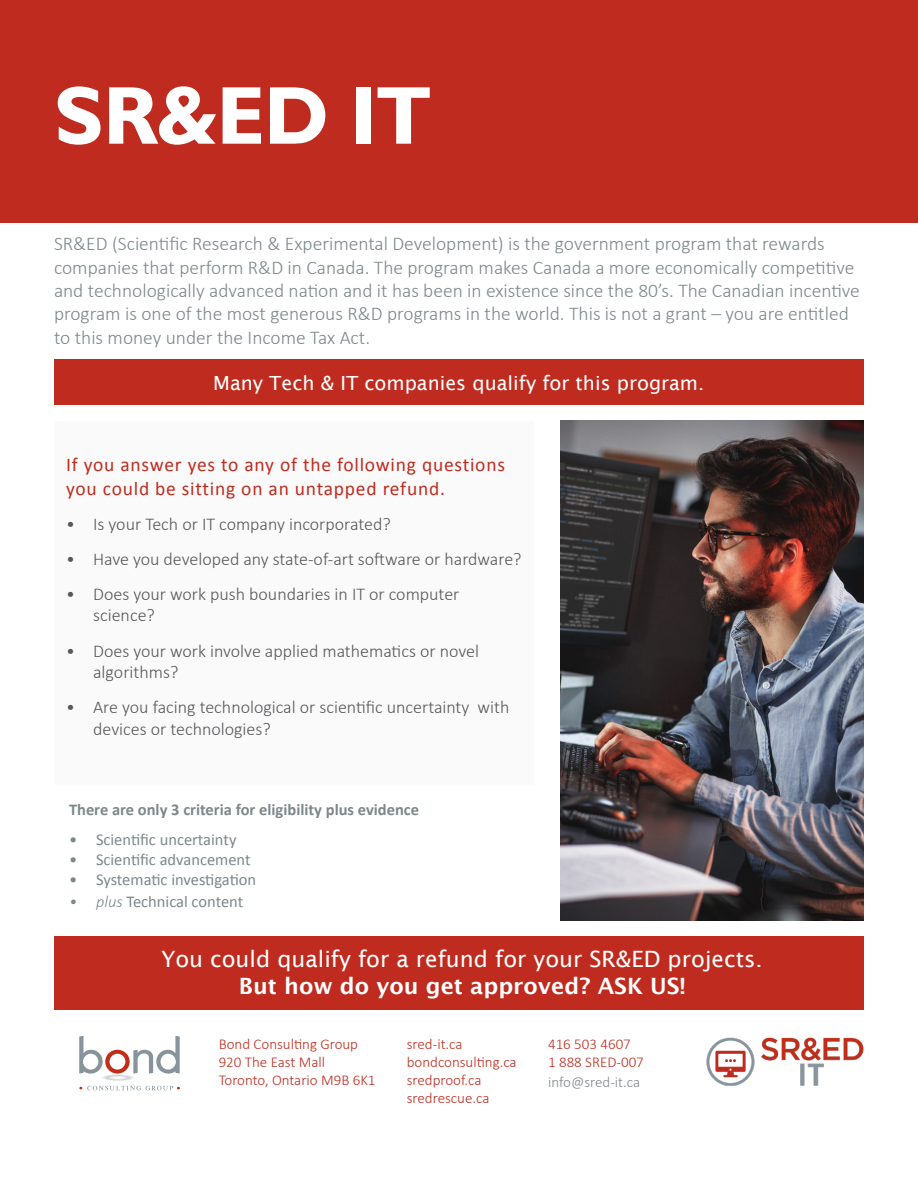
<style>
.page{position:relative;width:918px;height:1188px;background:#fff}
.page>*{position:absolute;margin:0;border:0;box-sizing:border-box;transform-origin:0 0}
.t1{font:700 82.5px "Humanist 521 BT";color:#fff}
.t2{font:22.5px "Lucida Sans";color:#fff}
.t3{font:600 22.5px "Lucida Sans";color:#fff}
.t4{font:300 19.5px/23.4px "Calibri";color:#7d888c}
.t5{font:19.5px/23.4px "Calibri";letter-spacing:.04em;color:#bf2c1f}
.t6{font:19.5px "Lucida Sans";color:#fff}
.t7{font:300 18px/21.6px "Calibri";color:#57585a}
.t8{font:16.5px "Calibri";color:#7d888c}
.t9{font:700 16.5px "Calibri";color:#7d888c}
.t10{font:300 15px "Calibri";color:#bf2c1f}
.t11{font:300 15px "Calibri";letter-spacing:-.005em;color:#7d888c}
.s1{font-weight:300;font-style:italic}
</style>
<div class="page">
<div style="left:0;top:0;width:918px;height:223px;background:#bf2c1f"></div>
<div style="left:54px;top:421px;width:479px;height:363px;background:#fafafb"></div>
<div style="left:54px;top:359px;width:810px;height:46px;background:#bf2c1f"></div>
<div style="left:54px;top:937px;width:810px;height:73px;background:#bf2c1f"></div>
<img style="left:561px;top:421px;width:303px;height:499px">
<svg style="left:102px;top:1075px;width:32px;height:6px"></svg>
<svg style="left:79px;top:1036px;width:101px;height:38px"></svg>
<svg style="left:79px;top:1086px;width:101px;height:4px"></svg>
<img style="left:706px;top:1037px;width:158px;height:49px">
<p class="t1" style="left:54px;top:64px;width:378px">SR&amp;ED IT</p>
<p class="t4" style="left:54px;top:232px;width:807px">SR&amp;ED (Scientific Research &amp; Experimental Development) is the government program that rewards companies that perform R&amp;D in Canada. The program makes Canada a more economically competitive and technologically advanced nation and it has been in existence since the 80’s. The Canadian incentive program is one of the most generous R&amp;D programs in the world. This is not a grant – you are entitled to this money under the Income Tax Act.</p>
<p class="t6" style="left:213px;top:372px;width:493px">Many Tech &amp; IT companies qualify for this program.</p>
<p class="t5" style="left:66px;top:453px;width:440px">If you answer yes to any of the following questions you could be sitting on an untapped refund.</p>
<p class="t7" style="left:66px;top:513px;width:326px">• Is your Tech or IT company incorporated?</p>
<p class="t7" style="left:66px;top:548px;width:457px">• Have you developed any state-of-art software or hardware?</p>
<p class="t7" style="left:93px;top:583px;width:368px;text-indent:-27px">• Does your work push boundaries in IT or computer science?</p>
<p class="t7" style="left:93px;top:640px;width:387px;text-indent:-27px">• Does your work involve applied mathematics or novel algorithms?</p>
<p class="t7" style="left:93px;top:696px;width:418px;text-indent:-27px">• Are you facing technological or scientific uncertainty with devices or technologies?</p>
<p class="t9" style="left:69px;top:799px;width:352px">There are only 3 criteria for eligibility plus evidence</p>
<p class="t8" style="left:69px;top:830px;width:169px">• Scientific uncertainty</p>
<p class="t8" style="left:69px;top:849px;width:183px">• Scientific advancement</p>
<p class="t8" style="left:69px;top:869px;width:189px">• Systematic investigation</p>
<p class="t8" style="left:69px;top:891px;width:176px"><span class="s1">• plus</span> Technical content</p>
<p class="t2" style="left:161px;top:947px;width:603px">You could qualify for a refund for your SR&amp;ED projects.</p>
<p class="t3" style="left:239px;top:974px;width:448px">But how do you get approved? ASK US!</p>
<p class="t10" style="left:219px;top:1035px;width:141px">Bond Consulting Group</p>
<p class="t10" style="left:219px;top:1053px;width:108px">920 The East Mall</p>
<p class="t10" style="left:219px;top:1071px;width:158px">Toronto, Ontario M9B 6K1</p>
<p class="t10" style="left:407px;top:1035px;width:57px">sred-it.ca</p>
<p class="t10" style="left:407px;top:1053px;width:111px">bondconsulting.ca</p>
<p class="t10" style="left:407px;top:1071px;width:76px">sredproof.ca</p>
<p class="t10" style="left:407px;top:1089px;width:84px">sredrescue.ca</p>
<p class="t10" style="left:548px;top:1035px;width:84px">416 503 4607</p>
<p class="t10" style="left:548px;top:1053px;width:97px">1 888 SRED-007</p>
<p class="t11" style="left:548px;top:1073px;width:94px">info@sred-it.ca</p>
</div>
